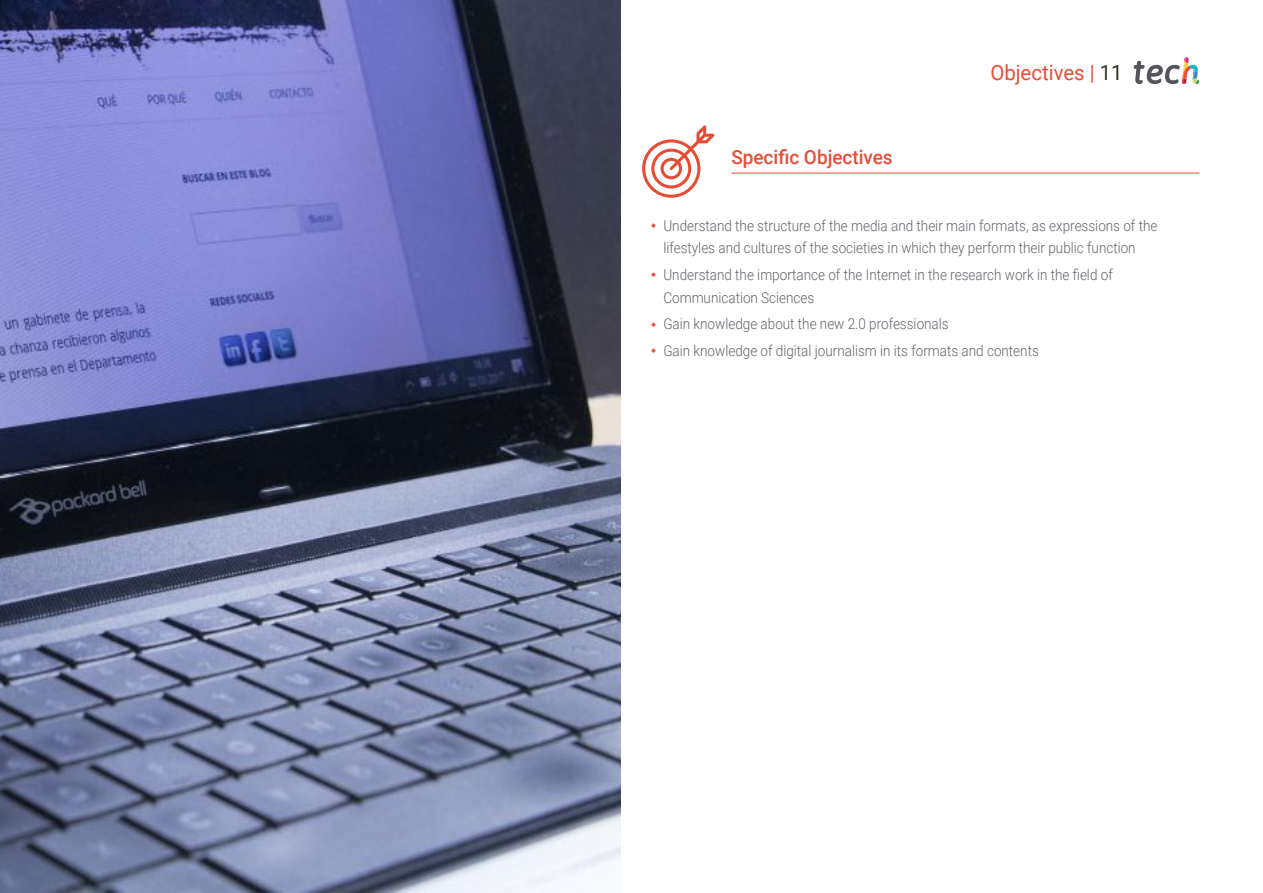
<style>
.page{position:relative;width:1263px;height:893px;background:#fff}
.page>*{position:absolute;margin:0;border:0;box-sizing:border-box;transform-origin:0 0}
.t1{font:21px "Roboto";color:#e94d35}
.t2{font:500 19.5px "Roboto";color:#e94d35}
.t3{font:300 15px/22.5px "Roboto";color:#61646a;scale:.9 1}
.s1{color:#312e20}
</style>
<div class="page">
<svg style="left:642px;top:125px;width:72px;height:73px"></svg>
<hr style="left:731px;top:173px;width:468px;height:1px;background:#e94d35">
<svg style="left:1134px;top:57px;width:65px;height:27px"></svg>
<img style="left:0;top:0;width:621px;height:893px">
<h2 class="t2" style="left:731px;top:144px;width:163px">Specific Objectives</h2>
<h1 class="t1" style="left:990px;top:57px;width:134px">Objectives | <span class="s1">11</span></h1>
<p class="t3" style="left:663px;top:214px;width:550px">Understand the structure of the media and their main formats, as expressions of the lifestyles and cultures of the societies in which they perform their public function</p>
<p class="t3" style="left:663px;top:263px;width:501px">Understand the importance of the Internet in the research work in the field of<br>Communication Sciences</p>
<p class="t3" style="left:663px;top:310px;width:419px;line-height:26.7px">Gain knowledge about the new 2.0 professionals<br>Gain knowledge of digital journalism in its formats and contents</p>
</div>
